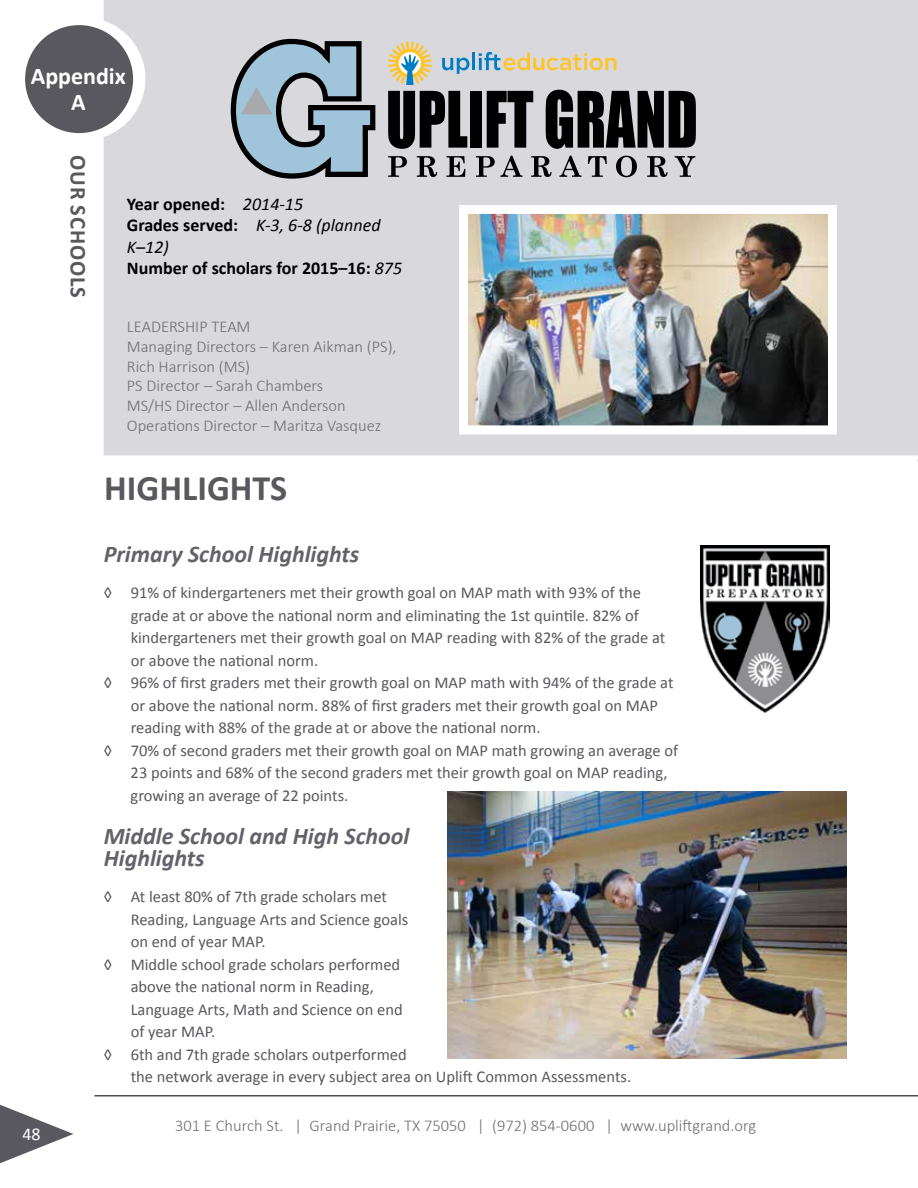
<style>
.page{position:relative;width:918px;height:1188px;background:#fff}
.page>*{position:absolute;margin:0;border:0;box-sizing:border-box;transform-origin:0 0}
.t1{font:700 36px "Calibri";color:#59585e}
.t2{font:italic 700 24px/22.5px "Calibri";color:#63626a}
.t3{font:700 24px/25.5px "Calibri";color:#fff;text-align:center}
.t4{font:700 22.5px "Calibri";letter-spacing:.04em;color:#59585e}
.t5{font:700 18px/21.6px "Calibri";color:#000}
.t6{font:18px "Calibri";color:#fff}
.t7{font:16.5px "Calibri";color:#59585e}
.t8{font:300 16.5px/19.8px "Calibri";color:#6d6e71}
.s1{font-weight:400;font-style:italic}
</style>
<div class="page">
<div style="left:21px;top:21px;width:116px;height:116px;background:#59585e;border-radius:50%"></div>
<div style="left:18px;top:18px;width:123px;height:123px;border:8px solid #fff;border-radius:50%"></div>
<svg style="left:0;top:1104px;width:73px;height:60px"></svg>
<div style="left:104px;top:0;width:814px;height:455px;background:#d9d8dc"></div>
<svg style="left:442px;top:58px;width:27px;height:16px"></svg>
<hr style="left:472px;top:52px;width:3px;height:18px;background:#007dc3">
<svg style="left:479px;top:52px;width:137px;height:18px;background:#d4cca7"></svg>
<svg style="left:388px;top:42px;width:44px;height:43px;background:#cfcba1"></svg>
<svg style="left:388px;top:91px;width:79px;height:58px;background:#464546"></svg>
<div style="left:470px;top:91px;width:12px;height:57px;background:#000"></div>
<svg style="left:487px;top:91px;width:46px;height:57px;background:#515052"></svg>
<svg style="left:546px;top:90px;width:150px;height:59px;background:#39393a"></svg>
<svg style="left:388px;top:156px;width:19px;height:21px"></svg>
<svg style="left:417px;top:156px;width:20px;height:21px"></svg>
<svg style="left:446px;top:156px;width:19px;height:21px"></svg>
<svg style="left:476px;top:156px;width:47px;height:21px"></svg>
<svg style="left:531px;top:156px;width:21px;height:21px"></svg>
<svg style="left:559px;top:156px;width:23px;height:21px"></svg>
<svg style="left:588px;top:156px;width:19px;height:21px"></svg>
<svg style="left:616px;top:156px;width:21px;height:21px"></svg>
<svg style="left:647px;top:156px;width:21px;height:21px"></svg>
<svg style="left:675px;top:156px;width:20px;height:21px"></svg>
<svg style="left:231px;top:39px;width:147px;height:140px;background:#8fa1ad"></svg>
<img style="left:454px;top:200px;width:388px;height:239px">
<img style="left:701px;top:545px;width:128px;height:168px">
<hr style="left:94px;top:1095px;width:824px;height:1px;background:#000">
<img style="left:447px;top:792px;width:399px;height:266px">
<h2 class="t3" style="left:31px;top:63px;width:97px">Appendix<br>A</h2>
<p class="t6" style="left:22px;top:1122px;width:20px">48</p>
<h3 class="t4" style="left:94px;top:155px;width:144px;rotate:90deg">OUR SCHOOLS</h3>
<p class="t5" style="left:127px;top:192px;width:277px">Year opened: <span class="s1">2014-15<br></span>Grades served: <span class="s1">K-3, 6-8 (planned<br>K–12)<br></span>Number of scholars for 2015–16: <span class="s1">875</span></p>
<p class="t8" style="left:127px;top:317px;width:271px">LEADERSHIP TEAM<br>Managing Directors – Karen Aikman (PS),<br>Rich Harrison (MS)<br>PS Director – Sarah Chambers<br>MS/HS Director – Allen Anderson<br>Operations Director – Maritza Vasquez</p>
<h1 class="t1" style="left:104px;top:463px;width:185px">HIGHLIGHTS</h1>
<h2 class="t2" style="left:104px;top:542px;width:257px">Primary School Highlights</h2>
<p class="t7" style="left:104px;top:581px;width:539px">◊ 91% of kindergarteners met their growth goal on MAP math with 93% of the</p>
<p class="t7" style="left:131px;top:604px;width:510px">grade at or above the national norm and eliminating the 1st quintile. 82% of</p>
<p class="t7" style="left:131px;top:626px;width:536px">kindergarteners met their growth goal on MAP reading with 82% of the grade at</p>
<p class="t7" style="left:131px;top:649px;width:189px">or above the national norm.</p>
<p class="t7" style="left:104px;top:671px;width:571px">◊ 96% of first graders met their growth goal on MAP math with 94% of the grade at</p>
<p class="t7" style="left:131px;top:694px;width:529px">or above the national norm. 88% of first graders met their growth goal on MAP</p>
<p class="t7" style="left:131px;top:716px;width:411px">reading with 88% of the grade at or above the national norm.</p>
<p class="t7" style="left:104px;top:739px;width:576px">◊ 70% of second graders met their growth goal on MAP math growing an average of</p>
<p class="t7" style="left:131px;top:761px;width:539px">23 points and 68% of the second graders met their growth goal on MAP reading,</p>
<p class="t7" style="left:131px;top:784px;width:219px">growing an average of 22 points.</p>
<h2 class="t2" style="left:104px;top:824px;width:307px">Middle School and High School<br>Highlights</h2>
<p class="t7" style="left:104px;top:885px;width:285px">◊ At least 80% of 7th grade scholars met</p>
<p class="t7" style="left:131px;top:908px;width:279px">Reading, Language Arts and Science goals</p>
<p class="t7" style="left:131px;top:930px;width:136px">on end of year MAP.</p>
<p class="t7" style="left:104px;top:953px;width:298px">◊ Middle school grade scholars performed</p>
<p class="t7" style="left:131px;top:975px;width:245px">above the national norm in Reading,</p>
<p class="t7" style="left:131px;top:998px;width:274px">Language Arts, Math and Science on end</p>
<p class="t7" style="left:131px;top:1020px;width:86px">of year MAP.</p>
<p class="t7" style="left:104px;top:1043px;width:305px">◊ 6th and 7th grade scholars outperformed</p>
<p class="t7" style="left:131px;top:1065px;width:502px">the network average in every subject area on Uplift Common Assessments.</p>
<p class="t8" style="left:175px;top:1115px;width:583px">301 E Church St. | Grand Prairie, TX 75050 | (972) 854-0600 | www.upliftgrand.org</p>
</div>
